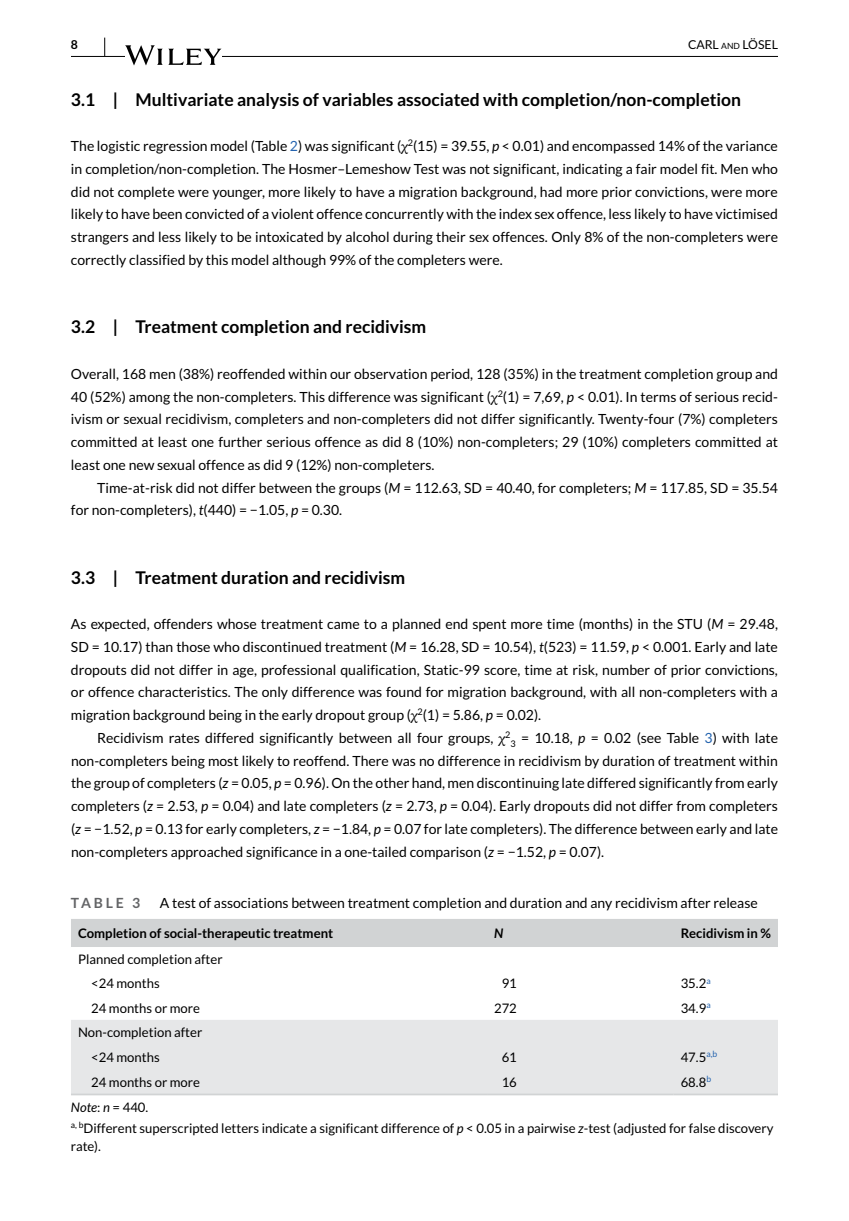
<style>
.page{position:relative;width:849px;height:1221px;background:#fff}
.page>*{position:absolute;margin:0;border:0;box-sizing:border-box;transform-origin:0 0}
.t1{font:700 17.5px "Lato";color:#000}
.t2{font:14px/22.8px "Lato";color:#000;text-align:justify}
.t3{font:700 14px "Lato";letter-spacing:.2em;color:#636466}
.t4{font:13.12px/24.5px "Lato";color:#000}
.t5{font:700 13.12px "Lato";color:#000}
.t6{font:italic 700 13.12px "Lato";color:#000}
.t7{font:12.25px "Lato";color:#000}
.t8{font:700 12.25px "Lato";color:#000}
.s1{font-style:inherit}
.s2{font-size:8.58px}
.s3{color:#2564af}
.s4{font-family:"STIX Two Math"}
.s5{font-style:italic}
</style>
<div class="page">
<hr style="left:71px;top:56px;width:706px;height:1px;background:#000">
<svg style="left:125px;top:45px;width:96px;height:20px"></svg>
<svg style="left:104px;top:38px;width:1px;height:18px"></svg>
<div style="left:71px;top:919px;width:706px;height:27px;background:#d1d3d4"></div>
<div style="left:71px;top:1020px;width:706px;height:73px;background:#e6e7e8"></div>
<hr style="left:71px;top:1093px;width:416px;height:2px;background:#d1d3d4">
<hr style="left:487px;top:1093px;width:186px;height:2px;background:#d1d3d4">
<hr style="left:673px;top:1093px;width:104px;height:2px;background:#d1d3d4">
<p class="t8" style="left:71px;top:38px;width:9px">8</p>
<p class="t7" style="left:687px;top:38px;width:91px"><span class="s1">CARL</span> <span class="s2">and</span> LÖSEL</p>
<p class="t1" style="left:71px;top:89px;width:671px">3.1 | Multivariate analysis of variables associated with completion/non-completion</p>
<p class="t2" style="left:71px;top:135px;width:708px">The logistic regression model (Table <span class="s3">2</span>) was significant (<span class="s4">χ</span><sup>2</sup>(15) = 39.55, <span class="s5">p</span> &lt; 0.01) and encompassed 14% of the variance in completion/non-completion. The Hosmer–Lemeshow Test was not significant, indicating a fair model fit. Men who did not complete were younger, more likely to have a migration background, had more prior convictions, were more likely to have been convicted of a violent offence concurrently with the index sex offence, less likely to have victimised strangers and less likely to be intoxicated by alcohol during their sex offences. Only 8% of the non-completers were correctly classified by this model although 99% of the completers were.</p>
<p class="t1" style="left:71px;top:317px;width:357px">3.2 | Treatment completion and recidivism</p>
<p class="t2" style="left:71px;top:362px;width:708px">Overall, 168 men (38%) reoffended within our observation period, 128 (35%) in the treatment completion group and 40 (52%) among the non-completers. This difference was significant (<span class="s4">χ</span><sup>2</sup>(1) = 7,69, <span class="s5">p</span> &lt; 0.01). In terms of serious recid&shy;ivism or sexual recidivism, completers and non-completers did not differ significantly. Twenty-four (7%) completers committed at least one further serious offence as did 8 (10%) non-completers; 29 (10%) completers committed at least one new sexual offence as did 9 (12%) non-completers.</p>
<p class="t2" style="left:71px;top:476px;width:708px;text-indent:26px">Time-at-risk did not differ between the groups (<span class="s5">M</span> = 112.63, SD = 40.40, for completers; <span class="s5">M</span> = 117.85, SD = 35.54 for non-completers), <span class="s5">t</span>(440) = −1.05, <span class="s5">p</span> = 0.30.</p>
<p class="t1" style="left:71px;top:567px;width:336px">3.3 | Treatment duration and recidivism</p>
<p class="t2" style="left:71px;top:612px;width:708px">As expected, offenders whose treatment came to a planned end spent more time (months) in the STU (<span class="s5">M</span> = 29.48, SD = 10.17) than those who discontinued treatment (<span class="s5">M</span> = 16.28, SD = 10.54), <span class="s5">t</span>(523) = 11.59, <span class="s5">p</span> &lt; 0.001. Early and late dropouts did not differ in age, professional qualification, Static-99 score, time at risk, number of prior convictions, or offence characteristics. The only difference was found for migration background, with all non-completers with a migration background being in the early dropout group (<span class="s4">χ</span><sup>2</sup>(1) = 5.86, <span class="s5">p</span> = 0.02).</p>
<p class="t2" style="left:71px;top:726px;width:708px;text-indent:26px">Recidivism rates differed significantly between all four groups, <span class="s4">χ</span><sup>2</sup><sub>3</sub> = 10.18, <span class="s5">p</span> = 0.02 (see Table <span class="s3">3</span>) with late non-completers being most likely to reoffend. There was no difference in recidivism by duration of treatment within the group of completers (<span class="s5">z</span> = 0.05, <span class="s5">p</span> = 0.96). On the other hand, men discontinuing late differed significantly from early completers (<span class="s5">z</span> = 2.53, <span class="s5">p</span> = 0.04) and late completers (<span class="s5">z</span> = 2.73, <span class="s5">p</span> = 0.04). Early dropouts did not differ from completers (<span class="s5">z</span> = −1.52, <span class="s5">p</span> = 0.13 for early completers, <span class="s5">z</span> = −1.84, <span class="s5">p</span> = 0.07 for late completers). The difference between early and late non-completers approached significance in a one-tailed comparison (<span class="s5">z</span> = −1.52, <span class="s5">p</span> = 0.07).</p>
<p class="t3" style="left:71px;top:894px;width:71px">TABLE 3</p>
<p class="t2" style="left:160px;top:891px;width:599px">A test of associations between treatment completion and duration and any recidivism after release</p>
<p class="t5" style="left:78px;top:925px;width:257px">Completion of social-therapeutic treatment</p>
<p class="t6" style="left:494px;top:925px;width:11px">N</p>
<p class="t5" style="left:680px;top:925px;width:92px">Recidivism in %</p>
<p class="t4" style="left:91px;top:946px;width:133px;text-indent:-13px">Planned completion after &lt;24 months</p>
<p class="t4" style="left:501px;top:971px;width:17px">91</p>
<p class="t4" style="left:680px;top:971px;width:31px">35.2<sup>a</sup></p>
<p class="t4" style="left:91px;top:995px;width:110px">24 months or more</p>
<p class="t4" style="left:494px;top:995px;width:24px">272</p>
<p class="t4" style="left:680px;top:995px;width:31px">34.9<sup>a</sup></p>
<p class="t4" style="left:91px;top:1020px;width:113px;text-indent:-13px">Non-completion after &lt;24 months</p>
<p class="t4" style="left:501px;top:1044px;width:17px">61</p>
<p class="t4" style="left:680px;top:1044px;width:38px">47.5<sup>a,b</sup></p>
<p class="t4" style="left:91px;top:1069px;width:110px">24 months or more</p>
<p class="t4" style="left:501px;top:1069px;width:17px">16</p>
<p class="t4" style="left:680px;top:1069px;width:32px">68.8<sup>b</sup></p>
<p class="t4" style="left:71px;top:1096px;width:703px;line-height:21px"><span class="s5">Note</span>: <span class="s5">n</span> = 440.<br><sup>a,</sup> <sup>b</sup>Different superscripted letters indicate a significant difference of <span class="s5">p</span> &lt; 0.05 in a pairwise <span class="s5">z</span>-test (adjusted for false discovery</p>
<p class="t4" style="left:71px;top:1134px;width:31px">rate).</p>
</div>
